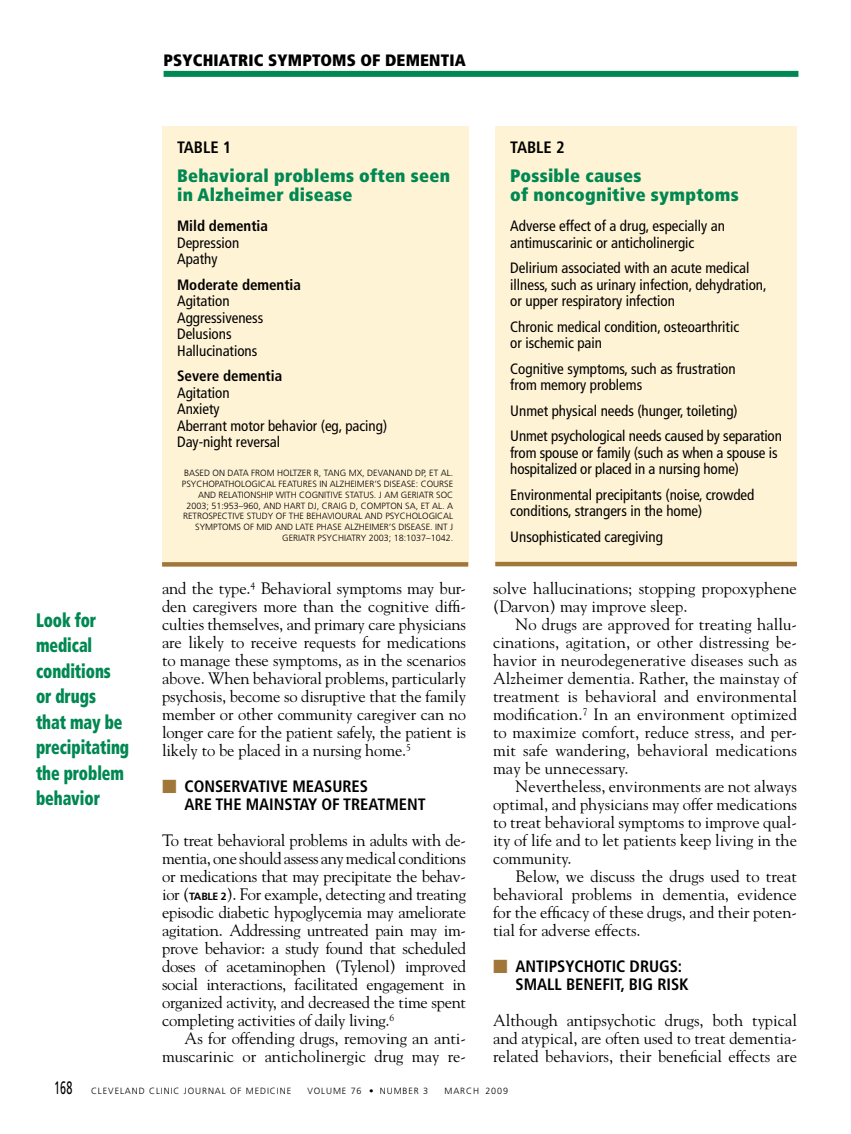
<style>
.page{position:relative;width:851px;height:1134px;background:#fff}
.page>*{position:absolute;margin:0;border:0;box-sizing:border-box;transform-origin:0 0}
.t1{font:900 condensed 19.5px/25.5px "Frutiger LT Std";letter-spacing:-.005em;color:#008852;scale:.8 1}
.t2{font:900 condensed 18px/19.5px "Frutiger LT Std";letter-spacing:.015em;color:#008852}
.t3{font:16.5px/18px "Goudy Std";color:#000;text-align:justify}
.t4{font:700 condensed 16.5px/18px "Frutiger LT Std";color:#000}
.t5{font:900 condensed 16.5px "Frutiger LT Std";letter-spacing:.01em;color:#000}
.t6{font:condensed 15px/16.5px "Frutiger LT Std";color:#000}
.t7{font:700 condensed 15px "Frutiger LT Std";color:#000}
.t8{font:300 9px "Frutiger LT Std";color:#000}
.t9{font:300 9px "Frutiger LT Std";letter-spacing:.1em;color:#000}
.s1{font-family:"Universal Std Newswith Comm Pi";font-weight:400;font-stretch:normal;color:#a17739}
.s2{font-family:"Frutiger LT Std";font-weight:700;font-size:10.5px}
.s3{font-weight:400;font-size:18px}
</style>
<div class="page">
<div style="left:164px;top:71px;width:634px;height:6px;background:#008852"></div>
<div style="left:162px;top:126px;width:306px;height:438px;background:#fff3d5"></div>
<div style="left:162px;top:562px;width:306px;height:5px;background:#a17739"></div>
<div style="left:495px;top:126px;width:301px;height:439px;background:#fff3d5"></div>
<hr style="left:495px;top:562px;width:301px;height:4px;background:#a17739">
<p class="t1" style="left:36px;top:607px;width:118px">Look for medical conditions or drugs that may be precipitating the problem behavior</p>
<p class="t5" style="left:164px;top:51px;width:302px">Psychiatric Symptoms of Dementia</p>
<p class="t4" style="left:177px;top:139px;width:10px">TABLE</p>
<p class="t4" style="left:223px;top:139px;width:10px">1</p>
<p class="t2" style="left:177px;top:166px;width:274px">Behavioral problems often seen in Alzheimer disease</p>
<p class="t7" style="left:177px;top:217px;width:92px">MILD DEMENTIA</p>
<p class="t6" style="left:177px;top:235px;width:64px">Depression<br>Apathy</p>
<p class="t7" style="left:177px;top:276px;width:125px">MODERATE DEMENTIA</p>
<p class="t6" style="left:177px;top:293px;width:88px">Agitation<br>Aggressiveness<br>Delusions<br>Hallucinations</p>
<p class="t7" style="left:177px;top:367px;width:107px">SEVERE DEMENTIA</p>
<p class="t6" style="left:177px;top:385px;width:211px">Agitation<br>Anxiety<br>Aberrant motor behavior (eg, pacing)<br>Day-night reversal</p>
<p class="t8" style="left:184px;top:468px;width:74px">BASED ON DATAFROM</p>
<p class="t8" style="left:277px;top:468px;width:103px">HOLTZER R, TAN G MX, DEVANAND</p>
<p class="t8" style="left:415px;top:468px;width:40px">DP, ET AL.</p>
<p class="t8" style="left:182px;top:479px;width:22px">PSYCHOPA</p>
<p class="t8" style="left:224px;top:479px;width:11px">THOLO</p>
<p class="t8" style="left:251px;top:479px;width:12px">GICAL</p>
<p class="t8" style="left:278px;top:479px;width:72px">FEATURES IN ALZHEIMER</p>
<p class="t8" style="left:374px;top:479px;width:54px">’S DISEASE: COUR</p>
<p class="t8" style="left:444px;top:479px;width:9px">SE</p>
<p class="t8" style="left:198px;top:490px;width:7px">AND</p>
<p class="t8" style="left:218px;top:490px;width:6px">RELA</p>
<p class="t8" style="left:237px;top:490px;width:170px">TION SHIP WITH COGNITIVE STATU S. J AM GERIA</p>
<p class="t8" style="left:424px;top:490px;width:19px">TR SOC</p>
<p class="t8" style="left:186px;top:500px;width:84px">2003; 51:953–960, AND</p>
<p class="t8" style="left:284px;top:500px;width:91px">HART DJ, CRAIG D, COMP</p>
<p class="t8" style="left:386px;top:500px;width:69px">TON SA, ET AL . A</p>
<p class="t8" style="left:183px;top:511px;width:130px">RETROSPECTIVE STUDY OF THE BEHAVIOURAL</p>
<p class="t8" style="left:365px;top:511px;width:7px">AND</p>
<p class="t8" style="left:385px;top:511px;width:22px">PSYCHOLO</p>
<p class="t8" style="left:429px;top:511px;width:12px">GICAL</p>
<p class="t8" style="left:195px;top:522px;width:68px">SYMPTOM S OF MID</p>
<p class="t8" style="left:275px;top:522px;width:7px">AND</p>
<p class="t8" style="left:295px;top:522px;width:28px">LATEPHA</p>
<p class="t8" style="left:333px;top:522px;width:32px">SE ALZHEIMER</p>
<p class="t8" style="left:389px;top:522px;width:66px">’S DISEASE. INT J</p>
<p class="t8" style="left:282px;top:533px;width:6px">GERIA</p>
<p class="t8" style="left:305px;top:533px;width:33px">TR PSYCHIA</p>
<p class="t8" style="left:351px;top:533px;width:103px">TRY 2003; 18:1037–1042.</p>
<p class="t3" style="left:162px;top:579px;width:305px">and the type.<sup>4</sup> Behavioral symptoms may bur&shy;den caregivers more than the cognitive diffi&shy;culties themselves, and primary care physicians are likely to receive requests for medications to manage these symptoms, as in the scenarios above. When behavioral problems, particularly psychosis, become so disruptive that the family member or other community caregiver can no longer care for the patient safely, the patient is likely to be placed in a nursing home.<sup>5</sup></p>
<p class="t4" style="left:184px;top:777px;width:243px;text-indent:-23px"><span class="s1">■</span> CONSERVATIVE MEASURES<br>ARE THE MAINSTAY OF TREATMENT</p>
<p class="t3" style="left:162px;top:831px;width:305px">To treat behavioral problems in adults with de&shy;mentia, one should assess any medical conditions or medications that may precipitate the behav&shy;ior (<span class="s2">Table 2</span>). For example, detecting and treating episodic diabetic hypoglycemia may ameliorate agitation. Addressing untreated pain may im&shy;prove behavior: a study found that scheduled doses of acetaminophen (Tylenol) improved social interactions, facilitated engagement in organized activity, and decreased the time spent completing activities of daily living.<sup>6</sup></p>
<p class="t3" style="left:162px;top:1029px;width:305px;text-align:right">As for offending drugs, removing an anti&shy;muscarinic or anticholinergic drug may re-</p>
<p class="t4" style="left:510px;top:139px;width:10px">TABLE</p>
<p class="t4" style="left:556px;top:139px;width:10px">2</p>
<p class="t2" style="left:510px;top:166px;width:230px">Possible causes<br>of noncognitive symptoms</p>
<p class="t6" style="left:510px;top:218px;width:216px">Adverse effect of a drug, especially an antimuscarinic or anticholinergic</p>
<p class="t6" style="left:510px;top:260px;width:258px">Delirium associated with an acute medical illness, such as urinary infection, dehydration, or upper respiratory infection</p>
<p class="t6" style="left:510px;top:319px;width:230px">Chronic medical condition, osteoarthritic or ischemic pain</p>
<p class="t6" style="left:510px;top:361px;width:227px">Cognitive symptoms, such as frustration from memory problems</p>
<p class="t6" style="left:510px;top:398px;width:273px;line-height:25.5px">Unmet physical needs (hunger, toileting)<br>Unmet psychological needs caused by separation</p>
<p class="t6" style="left:510px;top:445px;width:269px">from spouse or family (such as when a spouse is hospitalized or placed in a nursing home)</p>
<p class="t6" style="left:510px;top:487px;width:245px">Environmental precipitants (noise, crowded conditions, strangers in the home)</p>
<p class="t6" style="left:510px;top:529px;width:154px">Unsophisticated caregiving</p>
<p class="t3" style="left:493px;top:579px;width:305px">solve hallucinations; stopping propoxyphene (Darvon) may improve sleep.</p>
<p class="t3" style="left:493px;top:615px;width:305px;text-indent:23px">No drugs are approved for treating hallu&shy;cinations, agitation, or other distressing be&shy;havior in neurodegenerative diseases such as Alzheimer dementia. Rather, the mainstay of treatment is behavioral and environmental modification.<sup>7</sup> In an environment optimized to maximize comfort, reduce stress, and per&shy;mit safe wandering, behavioral medications may be unnecessary.</p>
<p class="t3" style="left:493px;top:777px;width:305px;text-indent:23px">Nevertheless, environments are not always optimal, and physicians may offer medications to treat behavioral symptoms to improve qual&shy;ity of life and to let patients keep living in the community.</p>
<p class="t3" style="left:493px;top:867px;width:305px;text-indent:23px">Below, we discuss the drugs used to treat behavioral problems in dementia, evidence for the efficacy of these drugs, and their poten&shy;tial for adverse effects.</p>
<p class="t4" style="left:515px;top:957px;width:168px;text-indent:-23px"><span class="s1">■</span> ANTIPSYCHOTIC DRUGS:<br>SMALL BENEFIT</p>
<p class="t4" style="left:620px;top:975px;width:69px">, BIG RISK</p>
<p class="t3" style="left:493px;top:1011px;width:305px">Although antipsychotic drugs, both typical and atypical, are often used to treat dementia&shy;related behaviors, their beneficial effects are</p>
<p class="t9" style="left:54px;top:1085px;width:239px"><span class="s3">168</span> CLEVELAND CLINIC JOURNAL OF MEDICINE</p>
<p class="t9" style="left:307px;top:1085px;width:122px">VOLUME 76 • NUMBER 3</p>
<p class="t9" style="left:444px;top:1085px;width:65px">MARCH 2009</p>
</div>
